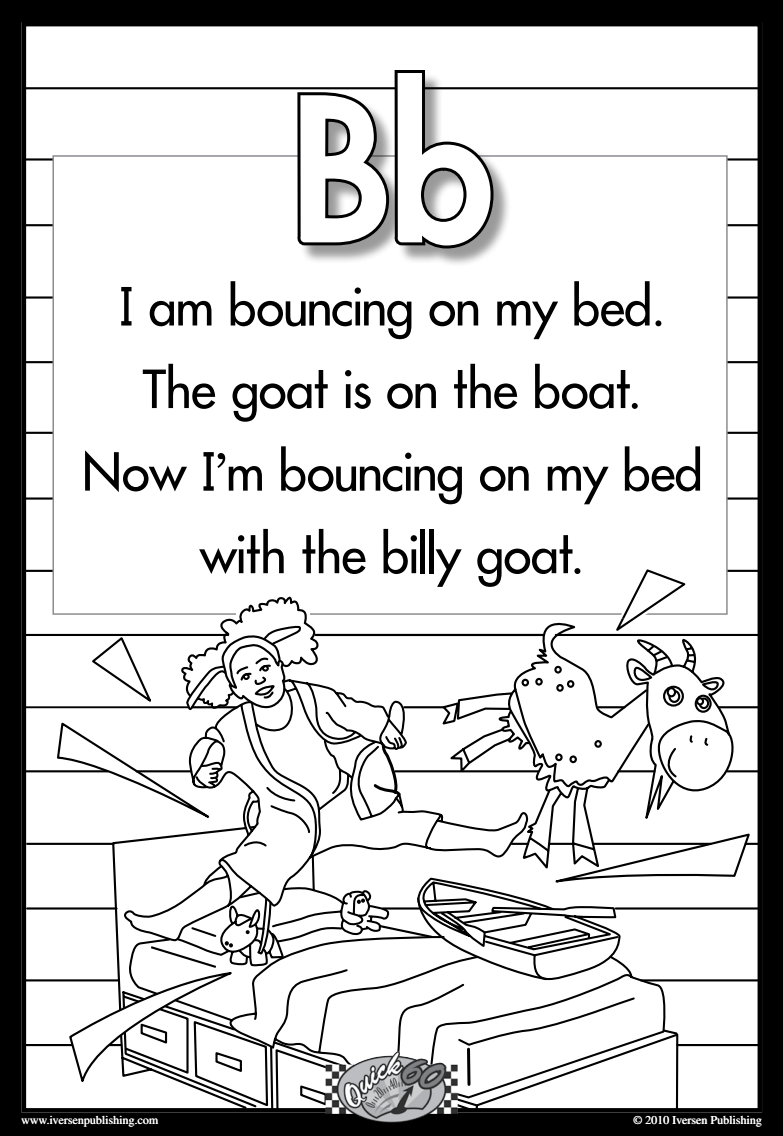
<style>
.page{position:relative;width:783px;height:1136px;background:#fff}
.page>*{position:absolute;margin:0;border:0;box-sizing:border-box;transform-origin:0 0}
.t1{font:700 195px "Futura JUNIORSP";color:#fff}
.t2{font:51px/82.5px "Futura JUNIORSP";color:#000;text-align:center}
.t3{font:12px "Times";color:#fff}
</style>
<div class="page">
<div style="left:0;top:0;width:782px;height:1135px;background:#000"></div>
<div style="left:22px;top:22px;width:739px;height:1090px;background:#fff"></div>
<hr style="left:24px;top:87px;width:735px;height:2px;background:#000">
<hr style="left:24px;top:158px;width:735px;height:2px;background:#000">
<hr style="left:24px;top:224px;width:735px;height:2px;background:#000">
<hr style="left:24px;top:296px;width:735px;height:2px;background:#000">
<hr style="left:24px;top:361px;width:735px;height:2px;background:#000">
<hr style="left:24px;top:431px;width:735px;height:3px;background:#000">
<hr style="left:24px;top:497px;width:735px;height:2px;background:#000">
<hr style="left:24px;top:569px;width:56px;height:3px;background:#000">
<hr style="left:704px;top:569px;width:55px;height:3px;background:#000">
<svg style="left:180px;top:596px;width:570px;height:281px"></svg>
<svg style="left:180px;top:624px;width:487px;height:200px"></svg>
<svg style="left:194px;top:824px;width:484px;height:283px"></svg>
<svg style="left:418px;top:1031px;width:261px;height:76px"></svg>
<svg style="left:27px;top:632px;width:521px;height:349px"></svg>
<hr style="left:24px;top:706px;width:164px;height:2px;background:#000">
<hr style="left:26px;top:770px;width:81px;height:2px;background:#000">
<hr style="left:136px;top:770px;width:55px;height:2px;background:#000">
<hr style="left:395px;top:770px;width:142px;height:2px;background:#000">
<hr style="left:618px;top:770px;width:36px;height:2px;background:#000">
<hr style="left:726px;top:770px;width:33px;height:2px;background:#000">
<svg style="left:745px;top:842px;width:11px;height:2px"></svg>
<hr style="left:593px;top:842px;width:117px;height:2px;background:#000">
<hr style="left:549px;top:842px;width:25px;height:2px;background:#000">
<svg style="left:511px;top:842px;width:17px;height:2px"></svg>
<hr style="left:27px;top:842px;width:86px;height:2px;background:#000">
<hr style="left:27px;top:907px;width:89px;height:2px;background:#000">
<hr style="left:383px;top:907px;width:37px;height:2px;background:#000">
<hr style="left:615px;top:907px;width:144px;height:2px;background:#000">
<hr style="left:641px;top:979px;width:118px;height:2px;background:#000">
<hr style="left:24px;top:979px;width:95px;height:2px;background:#000">
<hr style="left:24px;top:1043px;width:97px;height:2px;background:#000">
<hr style="left:677px;top:1043px;width:82px;height:2px;background:#000">
<hr style="left:192px;top:706px;width:45px;height:2px;background:#000">
<hr style="left:404px;top:706px;width:40px;height:2px;background:#000">
<hr style="left:598px;top:706px;width:26px;height:2px;background:#000">
<hr style="left:718px;top:706px;width:41px;height:2px;background:#000">
<hr style="left:315px;top:633px;width:228px;height:3px;background:#000">
<hr style="left:555px;top:634px;width:204px;height:2px;background:#000">
<svg style="left:68px;top:944px;width:165px;height:144px"></svg>
<div style="left:22px;top:22px;width:739px;height:1090px;border:4px solid #000"></div>
<div style="left:52px;top:155px;width:675px;height:459px;background:#fff;border:2px solid #8b8d90"></div>
<img style="left:325px;top:1051px;width:132px;height:71px">
<div style="left:299px;top:73px;width:212px;height:194px;background:#000;opacity:.4"></div>
<svg style="left:294px;top:70px;width:202px;height:181px"></svg>
<svg style="left:236px;top:596px;width:74px;height:22px"></svg>
<svg style="left:619px;top:569px;width:74px;height:49px"></svg>
<h1 class="t1" style="left:291px;top:42px;width:209px">Bb</h1>
<p class="t2" style="left:82px;top:265px;width:621px">I am bouncing on my bed.<br>The goat is on the boat.<br>Now I’m bouncing on my bed with the billy goat.</p>
<p class="t3" style="left:22px;top:1113px;width:138px">www.iversenpublishing.com</p>
<p class="t3" style="left:633px;top:1113px;width:130px">© 2010 Iversen Publishing</p>
</div>
